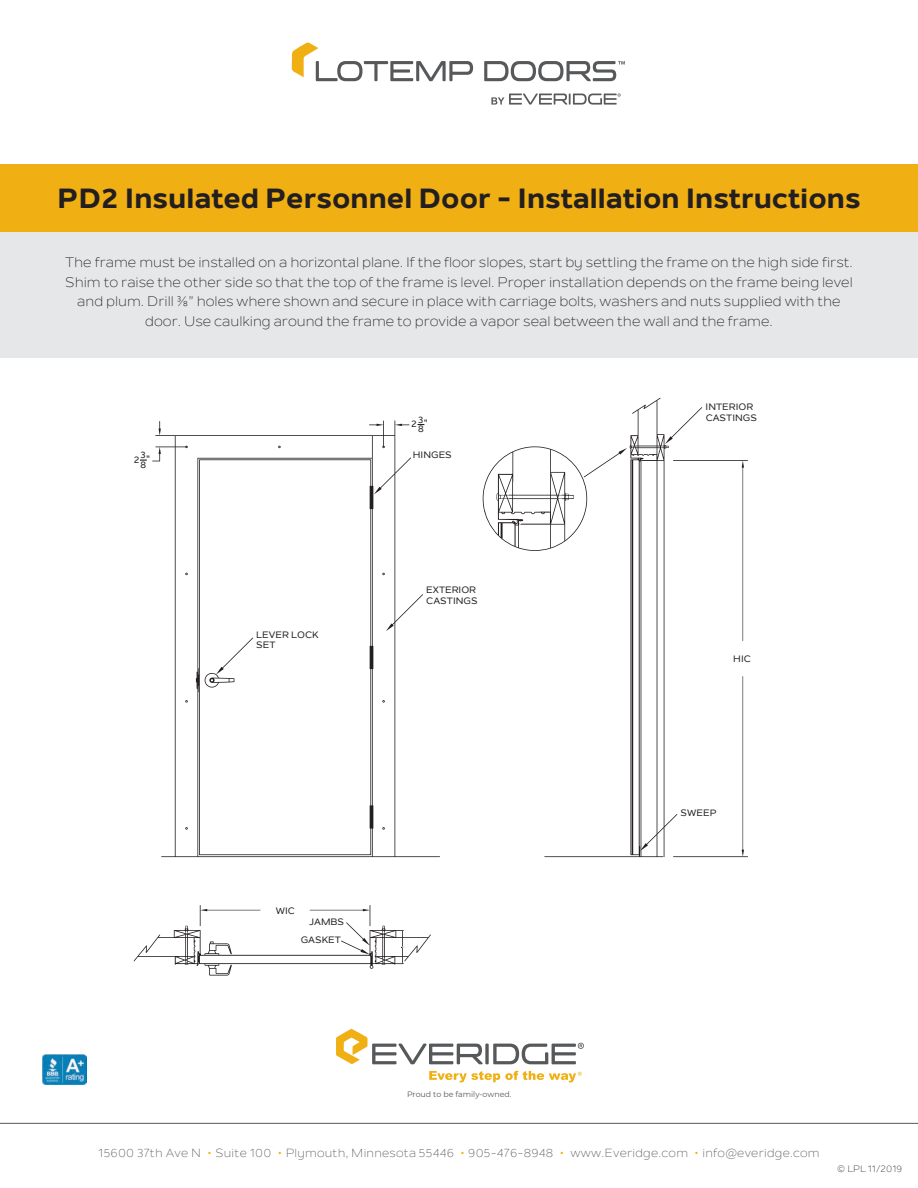
<style>
.page{position:relative;width:918px;height:1188px;background:#fff}
.page>*{position:absolute;margin:0;border:0;box-sizing:border-box;transform-origin:0 0}
.t1{font:800 27px "Nolan";color:#231f20}
.t2{font:13.5px/19.5px "Nolan";color:#231f20;text-align:center}
.t3{font:11.55px "Nolan";letter-spacing:.02em;color:#57585a}
.t4{font:500 9px/10.8px "Nolan";color:#231f20}
.t5{font:9px "Nolan";color:#231f20}
.t6{font:7.8px "Montserrat";color:#57585a}
.s1{color:#f0af13}
</style>
<div class="page">
<div style="left:0;top:222px;width:918px;height:135px;background:#e6e7e9"></div>
<div style="left:0;top:164px;width:918px;height:67px;background:#f0af13"></div>
<hr style="left:0;top:1123px;width:918px;height:1px;background:#57585a">
<svg style="left:491px;top:93px;width:130px;height:12px"></svg>
<svg style="left:292px;top:42px;width:181px;height:39px"></svg>
<svg style="left:484px;top:61px;width:141px;height:20px"></svg>
<svg style="left:485px;top:1044px;width:4px;height:20px"></svg>
<svg style="left:336px;top:1029px;width:147px;height:35px"></svg>
<svg style="left:493px;top:1043px;width:91px;height:21px"></svg>
<svg style="left:429px;top:1071px;width:153px;height:11px"></svg>
<svg style="left:677px;top:460px;width:71px;height:181px"></svg>
<svg style="left:677px;top:676px;width:71px;height:181px"></svg>
<svg style="left:152px;top:420px;width:288px;height:437px"></svg>
<svg style="left:205px;top:638px;width:48px;height:50px"></svg>
<svg style="left:677px;top:407px;width:25px;height:26px"></svg>
<svg style="left:544px;top:398px;width:133px;height:459px"></svg>
<svg style="left:134px;top:905px;width:297px;height:71px"></svg>
<svg style="left:483px;top:446px;width:144px;height:105px"></svg>
<img style="left:43px;top:1054px;width:44px;height:31px">
<h1 class="t1" style="left:57px;top:183px;width:805px">PD2 Insulated Personnel Door - Installation Instructions</h1>
<p class="t2" style="left:65px;top:254px;width:789px">The frame must be installed on a horizontal plane. If the floor slopes, start by settling the frame on the high side first.<br>Shim to raise the other side so that the top of the frame is level. Proper installation depends on the frame being level and plum. Drill ⅜” holes where shown and secure in place with carriage bolts, washers and nuts supplied with the door. Use caulking around the frame to provide a vapor seal between the wall and the frame.</p>
<p class="t4" style="left:140px;top:450px;width:7px;line-height:9.8px">3<br>8</p>
<p class="t4" style="left:134px;top:454px;width:18px">2 "</p>
<p class="t4" style="left:256px;top:629px;width:64px">LEVER LOCK<br>SET</p>
<p class="t4" style="left:418px;top:415px;width:7px;line-height:9.8px">3<br>8</p>
<p class="t4" style="left:411px;top:418px;width:18px">2 "</p>
<p class="t4" style="left:413px;top:450px;width:41px">HINGES</p>
<p class="t4" style="left:426px;top:585px;width:53px">EXTERIOR<br>CASTINGS</p>
<p class="t4" style="left:276px;top:905px;width:21px">WIC</p>
<p class="t4" style="left:301px;top:913px;width:45px;line-height:17.7px;text-indent:9px">JAMBS<br>GASKET</p>
<p class="t6" style="left:407px;top:1092px;width:106px">Proud to be family-owned.</p>
<p class="t4" style="left:706px;top:402px;width:53px">INTERIOR<br>CASTINGS</p>
<p class="t4" style="left:733px;top:653px;width:19px">HIC</p>
<p class="t4" style="left:681px;top:808px;width:37px">SWEEP</p>
<p class="t3" style="left:98px;top:1149px;width:723px">15600 37th Ave N <span class="s1">•</span> Suite 100 <span class="s1">•</span> Plymouth, Minnesota 55446 <span class="s1">•</span> 905-476-8948 <span class="s1">•</span> www.Everidge.com <span class="s1">•</span> info@everidge.com</p>
<p class="t5" style="left:837px;top:1165px;width:66px">© LPL 11/2019</p>
</div>
